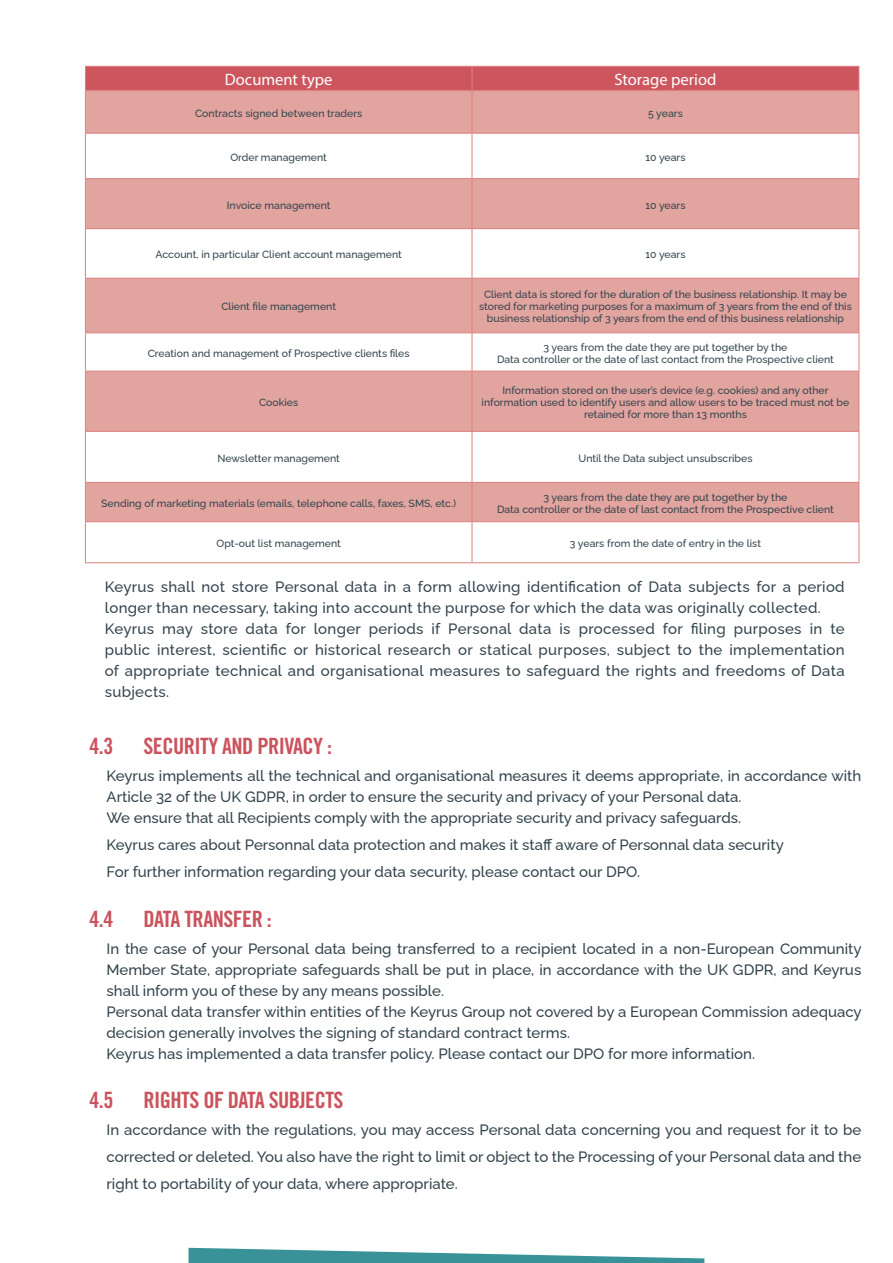
<style>
.page{position:relative;width:893px;height:1263px;background:#fff}
.page>*{position:absolute;margin:0;border:0;box-sizing:border-box;transform-origin:0 0}
.H1_-_blanc{font:22.5px "Trade Gothic Bold Cond Twenty";letter-spacing:-.025em;color:#cb535d}
.H1_-_blanc-2{font:16.5px "Myriad Pro";color:#fff}
.t1{font:500 15px/21px "Raleway";color:#33444d;text-align:justify}
.t2{font:500 15px/21px "Raleway";letter-spacing:.02em;color:#33444d}
.t3{font:500 10.5px/12px "Raleway";color:#33444d;text-align:center}
</style>
<div class="page">
<svg style="left:86px;top:91px;width:773px;height:430px;fill:#e2a49f"></svg>
<div style="left:85px;top:66px;width:775px;height:25px;background:#cc555e"></div>
<hr style="left:859px;top:91px;width:1px;height:42px;background:#de807d">
<hr style="left:859px;top:134px;width:1px;height:44px;background:#de807d">
<hr style="left:85px;top:179px;width:1px;height:49px;background:#de807d">
<hr style="left:472px;top:179px;width:1px;height:49px;background:#de807d">
<hr style="left:859px;top:179px;width:1px;height:49px;background:#de807d">
<hr style="left:859px;top:229px;width:1px;height:49px;background:#de807d">
<hr style="left:859px;top:279px;width:1px;height:53px;background:#de807d">
<hr style="left:85px;top:333px;width:1px;height:38px;background:#de807d">
<hr style="left:472px;top:333px;width:1px;height:38px;background:#de807d">
<hr style="left:859px;top:333px;width:1px;height:38px;background:#de807d">
<hr style="left:859px;top:371px;width:1px;height:60px;background:#de807d">
<hr style="left:85px;top:432px;width:1px;height:50px;background:#de807d">
<hr style="left:472px;top:432px;width:1px;height:50px;background:#de807d">
<hr style="left:859px;top:432px;width:1px;height:50px;background:#de807d">
<hr style="left:859px;top:483px;width:1px;height:38px;background:#de807d">
<hr style="left:85px;top:522px;width:1px;height:40px;background:#de807d">
<hr style="left:472px;top:522px;width:1px;height:40px;background:#de807d">
<hr style="left:859px;top:522px;width:1px;height:40px;background:#de807d">
<hr style="left:85px;top:90px;width:387px;height:1px;background:#de807d">
<hr style="left:472px;top:90px;width:387px;height:1px;background:#de807d">
<hr style="left:85px;top:91px;width:1px;height:42px;background:#de807d">
<hr style="left:472px;top:91px;width:1px;height:42px;background:#de807d">
<hr style="left:85px;top:562px;width:387px;height:1px;background:#de807d">
<hr style="left:472px;top:562px;width:387px;height:1px;background:#de807d">
<hr style="left:85px;top:371px;width:387px;height:1px;background:#de807d">
<hr style="left:85px;top:371px;width:1px;height:60px;background:#de807d">
<hr style="left:472px;top:371px;width:387px;height:1px;background:#de807d">
<hr style="left:472px;top:371px;width:1px;height:60px;background:#de807d">
<hr style="left:85px;top:431px;width:387px;height:1px;background:#de807d">
<hr style="left:472px;top:431px;width:387px;height:1px;background:#de807d">
<hr style="left:85px;top:278px;width:387px;height:1px;background:#de807d">
<hr style="left:472px;top:278px;width:387px;height:1px;background:#de807d">
<hr style="left:85px;top:133px;width:387px;height:1px;background:#de807d">
<hr style="left:85px;top:134px;width:1px;height:44px;background:#de807d">
<hr style="left:472px;top:133px;width:387px;height:1px;background:#de807d">
<hr style="left:472px;top:134px;width:1px;height:44px;background:#de807d">
<hr style="left:85px;top:178px;width:387px;height:1px;background:#de807d">
<hr style="left:472px;top:178px;width:387px;height:1px;background:#de807d">
<hr style="left:85px;top:228px;width:387px;height:1px;background:#de807d">
<hr style="left:85px;top:229px;width:1px;height:49px;background:#de807d">
<hr style="left:472px;top:228px;width:387px;height:1px;background:#de807d">
<hr style="left:472px;top:229px;width:1px;height:49px;background:#de807d">
<hr style="left:85px;top:279px;width:1px;height:53px;background:#de807d">
<hr style="left:472px;top:279px;width:1px;height:53px;background:#de807d">
<hr style="left:85px;top:332px;width:387px;height:1px;background:#de807d">
<hr style="left:472px;top:332px;width:387px;height:1px;background:#de807d">
<hr style="left:85px;top:482px;width:387px;height:1px;background:#de807d">
<hr style="left:85px;top:483px;width:1px;height:38px;background:#de807d">
<hr style="left:472px;top:482px;width:387px;height:1px;background:#de807d">
<hr style="left:472px;top:483px;width:1px;height:38px;background:#de807d">
<hr style="left:85px;top:521px;width:387px;height:1px;background:#de807d">
<hr style="left:472px;top:521px;width:387px;height:1px;background:#de807d">
<svg style="left:189px;top:1248px;width:515px;height:15px"></svg>
<p class="H1_-_blanc-2" style="left:225px;top:69px;width:109px">Document type</p>
<p class="H1_-_blanc-2" style="left:614px;top:69px;width:104px">Storage period</p>
<p class="t3" style="left:195px;top:106px;width:169px">Contracts signed between traders</p>
<p class="t3" style="left:648px;top:106px;width:36px">5 years</p>
<p class="t3" style="left:230px;top:150px;width:98px">Order management</p>
<p class="t3" style="left:645px;top:150px;width:42px">10 years</p>
<p class="t3" style="left:227px;top:198px;width:105px">Invoice management</p>
<p class="t3" style="left:645px;top:198px;width:42px">10 years</p>
<p class="t3" style="left:156px;top:248px;width:248px">Account, in particular Client account management</p>
<p class="t3" style="left:645px;top:248px;width:42px">10 years</p>
<p class="t3" style="left:221px;top:300px;width:116px">Client file management</p>
<p class="t3" style="left:148px;top:346px;width:263px">Creation and management of Prospective clients files</p>
<p class="t3" style="left:259px;top:395px;width:41px">Cookies</p>
<p class="t3" style="left:479px;top:288px;width:374px">Client data is stored for the duration of the business relationship. It may be stored for marketing purposes for a maximum of 3 years from the end of this business relationship of 3 years from the end of this business relationship</p>
<p class="t3" style="left:544px;top:340px;width:245px">3 years from the date they are put together by the</p>
<p class="t3" style="left:497px;top:352px;width:338px">Data controller or the date of last contact from the Prospective client</p>
<p class="t3" style="left:482px;top:383px;width:369px">Information stored on the user’s device (e.g. cookies) and any other information used to identify users and allow users to be traced must not be retained for more than 13 months</p>
<p class="t3" style="left:217px;top:451px;width:124px">Newsletter management</p>
<p class="t3" style="left:578px;top:451px;width:175px">Until the Data subject unsubscribes</p>
<p class="t3" style="left:101px;top:496px;width:356px">Sending of marketing materials (emails, telephone calls, faxes, SMS, etc.)</p>
<p class="t3" style="left:544px;top:490px;width:245px">3 years from the date they are put together by the</p>
<p class="t3" style="left:497px;top:502px;width:338px">Data controller or the date of last contact from the Prospective client</p>
<p class="t3" style="left:217px;top:536px;width:126px">Opt-out list management</p>
<p class="t3" style="left:570px;top:536px;width:193px">3 years from the date of entry in the list</p>
<p class="t2" style="left:105px;top:575px;width:741px">Keyrus shall not store Personal data in a form allowing identification of Data subjects for a period longer than necessary, taking into account the purpose for which the data was originally collected.</p>
<p class="t1" style="left:105px;top:617px;width:741px">Keyrus may store data for longer periods if Personal data is processed for filing purposes in te public interest, scientific or historical research or statical purposes, subject to the implementation of appropriate technical and organisational measures to safeguard the rights and freedoms of Data subjects.</p>
<p class="H1_-_blanc" style="left:90px;top:732px;width:25px">4.3</p>
<p class="H1_-_blanc" style="left:144px;top:732px;width:190px">SECURITY AND PRIVACY :</p>
<p class="t1" style="left:107px;top:764px;width:756px">Keyrus implements all the technical and organisational measures it deems appropriate, in accordance with<br>Article 32 of the UK GDPR, in order to ensure the security and privacy of your Personal data.</p>
<p class="t1" style="left:107px;top:806px;width:636px">We ensure that all Recipients comply with the appropriate security and privacy safeguards.</p>
<p class="t1" style="left:107px;top:833px;width:679px">Keyrus cares about Personnal data protection and makes it staff aware of Personnal data security</p>
<p class="t1" style="left:107px;top:860px;width:535px">For further information regarding your data security, please contact our DPO.</p>
<p class="H1_-_blanc" style="left:90px;top:905px;width:25px">4.4</p>
<p class="H1_-_blanc" style="left:144px;top:905px;width:130px">DATA TRANSFER :</p>
<p class="t1" style="left:107px;top:936px;width:757px">In the case of your Personal data being transferred to a recipient located in a non-European Community Member State, appropriate safeguards shall be put in place, in accordance with the UK GDPR, and Keyrus shall inform you of these by any means possible.</p>
<p class="t1" style="left:107px;top:999px;width:757px">Personal data transfer within entities of the Keyrus Group not covered by a European Commission adequacy decision generally involves the signing of standard contract terms.</p>
<p class="t1" style="left:107px;top:1041px;width:650px">Keyrus has implemented a data transfer policy. Please contact our DPO for more information.</p>
<p class="H1_-_blanc" style="left:90px;top:1086px;width:25px">4.5</p>
<p class="H1_-_blanc" style="left:144px;top:1086px;width:202px">RIGHTS OF DATA SUBJECTS</p>
<p class="t1" style="left:107px;top:1115px;width:756px;line-height:27px">In accordance with the regulations, you may access Personal data concerning you and request for it to be corrected or deleted. You also have the right to limit or object to the Processing of your Personal data and the right to portability of your data, where appropriate.</p>
</div>
